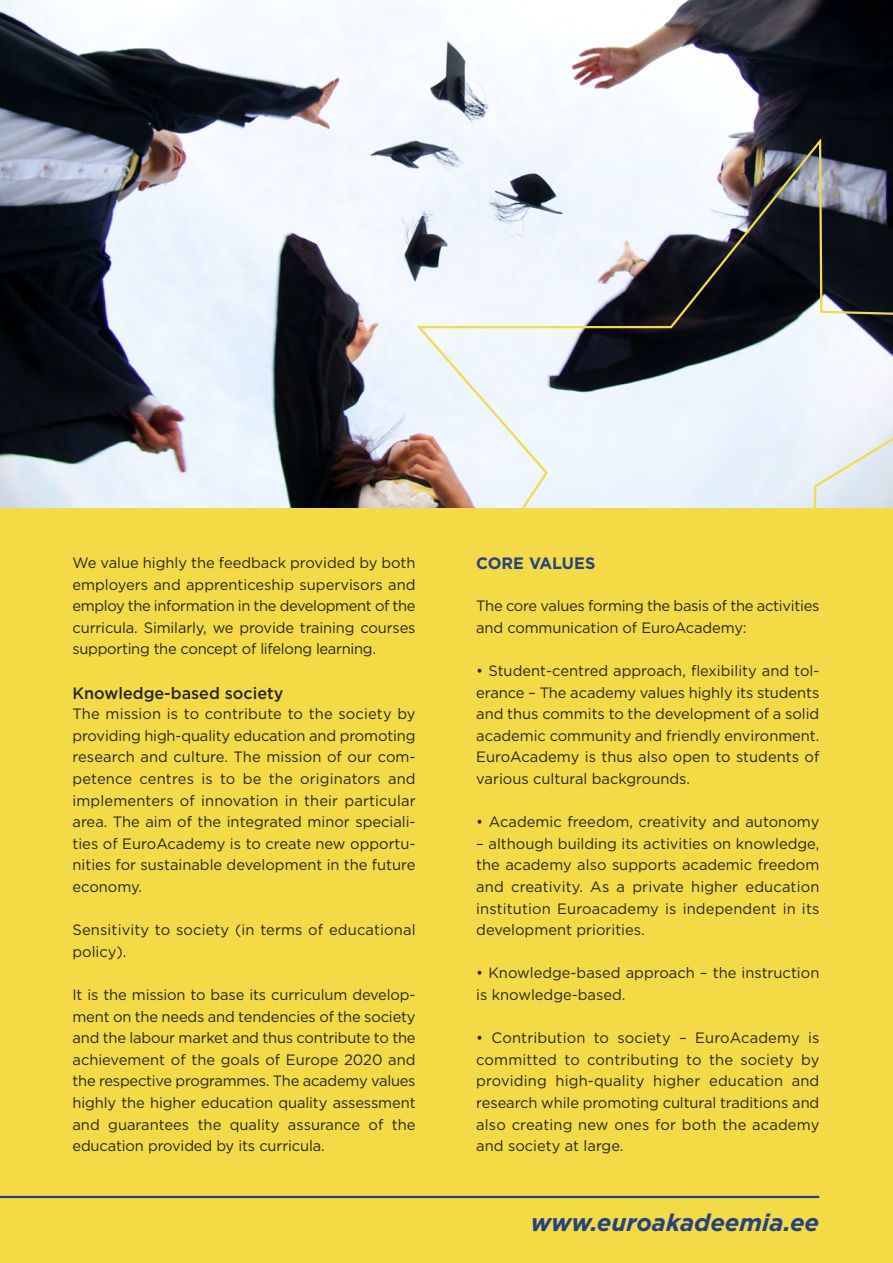
<style>
.page{position:relative;width:893px;height:1263px;background:#f4da44}
.page>*{position:absolute;margin:0;border:0;box-sizing:border-box;transform-origin:0 0}
.t1{font:italic 700 24px "Gotham";color:#254286}
.t2{font:500 16.5px "Gotham";color:#272526}
.t3{font:700 16.5px "Gotham";color:#254286}
.t4{font:15px/21.6px "Gotham";color:#272526;text-align:justify}
.t5{font:15px/21.6px "Gotham";letter-spacing:-.02em;color:#272526}
</style>
<div class="page">
<hr style="left:0;top:1196px;width:819px;height:2px;background:#254286">
<img style="left:0;top:0;width:893px;height:507px">
<svg style="left:358px;top:139px;width:535px;height:369px;background:#b7bac0"></svg>
<p class="t4" style="left:73px;top:553px;width:345px">We value highly the feedback provided by both employers and apprenticeship supervisors and employ the information in the development of the curricula. Similarly, we provide training courses supporting the concept of lifelong learning.</p>
<p class="t2" style="left:73px;top:687px;width:212px">Knowledge-based society</p>
<p class="t4" style="left:73px;top:704px;width:345px">The mission is to contribute to the society by providing high-quality education and promoting research and culture. The mission of our com&shy;petence centres is to be the originators and implementers of innovation in their particular area. The aim of the integrated minor speciali&shy;ties of EuroAcademy is to create new opportu&shy;nities for sustainable development in the future economy.</p>
<p class="t4" style="left:73px;top:920px;width:345px">Sensitivity to society (in terms of educational policy).</p>
<p class="t4" style="left:72px;top:985px;width:345px">It is the mission to base its curriculum develop&shy;ment on the needs and tendencies of the society and the labour market and thus contribute to the achievement of the goals of Europe 2020 and the respective programmes. The academy values highly the higher education quality assessment and guarantees the quality assurance of the education provided by its curricula.</p>
<p class="t3" style="left:476px;top:558px;width:121px">CORE VALUES</p>
<p class="t5" style="left:476px;top:596px;width:345px">The core values forming the basis of the activities and communication of EuroAcademy:</p>
<p class="t4" style="left:476px;top:661px;width:345px">• Student-centred approach, flexibility and tol&shy;erance – The academy values highly its students and thus commits to the development of a solid academic community and friendly environment.<br>EuroAcademy is thus also open to students of various cultural backgrounds.</p>
<p class="t4" style="left:476px;top:812px;width:345px">• Academic freedom, creativity and autonomy</p>
<p class="t4" style="left:476px;top:834px;width:345px">– although building its activities on knowledge, the academy also supports academic freedom and creativity. As a private higher education institution Euroacademy is independent in its development priorities.</p>
<p class="t4" style="left:476px;top:963px;width:345px">• Knowledge-based approach – the instruction is knowledge-based.</p>
<p class="t4" style="left:476px;top:1028px;width:345px">• Contribution to society – EuroAcademy is committed to contributing to the society by providing high-quality higher education and research while promoting cultural traditions and also creating new ones for both the academy and society at large.</p>
<h1 class="t1" style="left:531px;top:1214px;width:290px">www.euroakadeemia.ee</h1>
</div>
